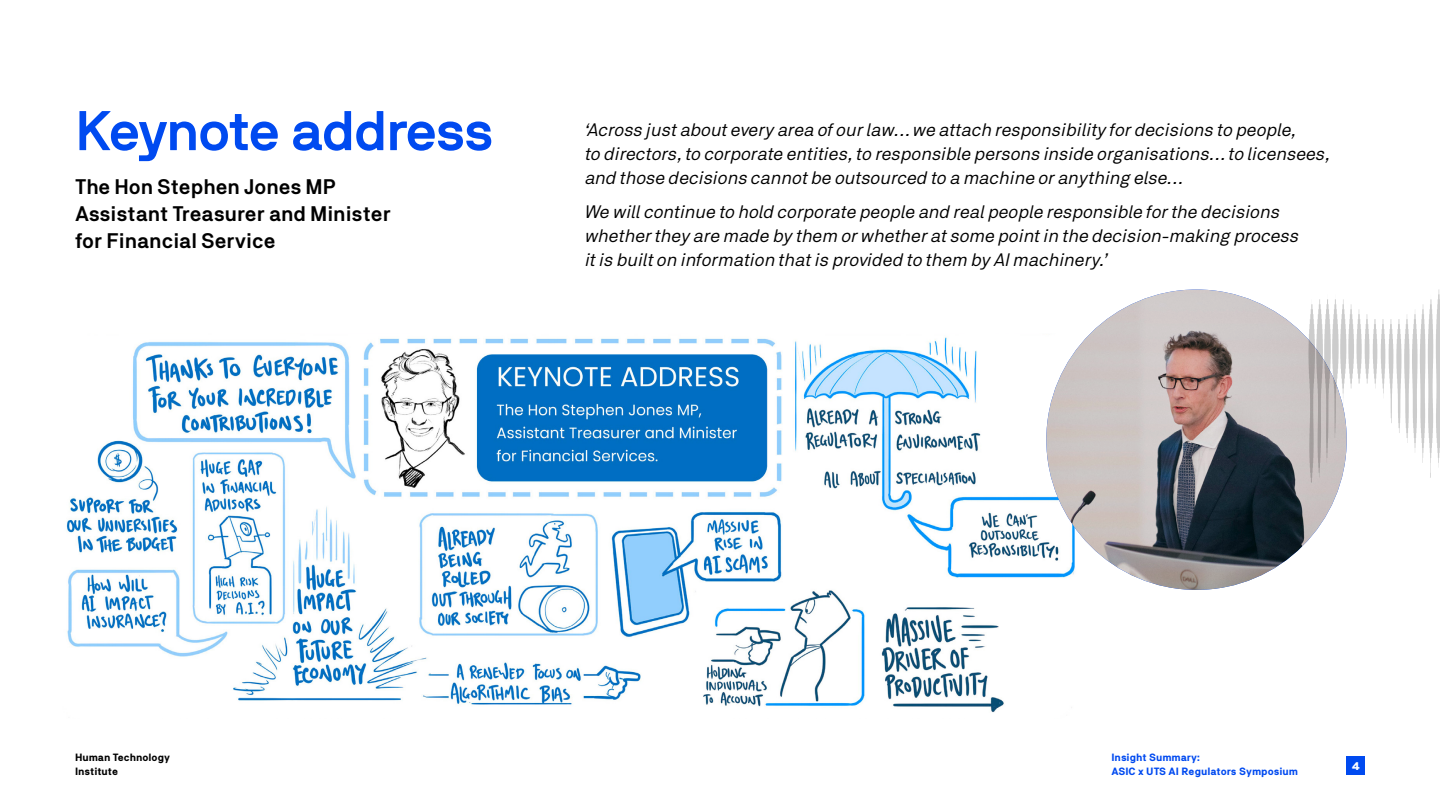
<style>
.page{position:relative;width:1440px;height:810px;background:#fff}
.page>*{position:absolute;margin:0;border:0;box-sizing:border-box;transform-origin:0 0}
.Heading_1a{font:700 55.5px "NB International Pro";color:#004af0}
.Body_Text{font:600 21px/27px "NB Akademie";color:#000}
.Body_Text-2{font:italic 18px/24px "NB Akademie";color:#000}
.t1{font:900 11.25px "NB Akademie";color:#fff}
.t2{font:800 10.5px/13.5px "NB Akademie";color:#004af0}
.t3{font:800 10.5px/13.5px "NB Akademie";color:#000}
</style>
<div class="page">
<img style="left:66px;top:337px;width:980px;height:376px">
<img style="left:1046px;top:290px;width:293px;height:300px">
<svg style="left:1308px;top:289px;width:132px;height:199px"></svg>
<div style="left:1347px;top:756px;width:18px;height:19px;background:#004af0"></div>
<p class="Heading_1a" style="left:76px;top:98px;width:419px">Keynote address</p>
<p class="Body_Text" style="left:75px;top:173px;width:317px">The Hon Stephen Jones MP<br>Assistant Treasurer and Minister for Financial Service</p>
<p class="Body_Text-2" style="left:585px;top:117px;width:747px">‘Across just about every area of our law… we attach responsibility for decisions to people,<br>to directors, to corporate entities, to responsible persons inside organisations… to licensees, and those decisions cannot be outsourced to a machine or anything else…</p>
<p class="Body_Text-2" style="left:585px;top:199px;width:715px">We will continue to hold corporate people and real people responsible for the decisions whether they are made by them or whether at some point in the decision-making process it is built on information that is provided to them by AI machinery.’</p>
<p class="t3" style="left:75px;top:751px;width:97px">Human Technology<br>Institute</p>
<p class="t2" style="left:1112px;top:751px;width:188px">Insight Summary:<br>ASIC x UTS AI Regulators Symposium</p>
<p class="t1" style="left:1352px;top:759px;width:10px">4</p>
</div>
